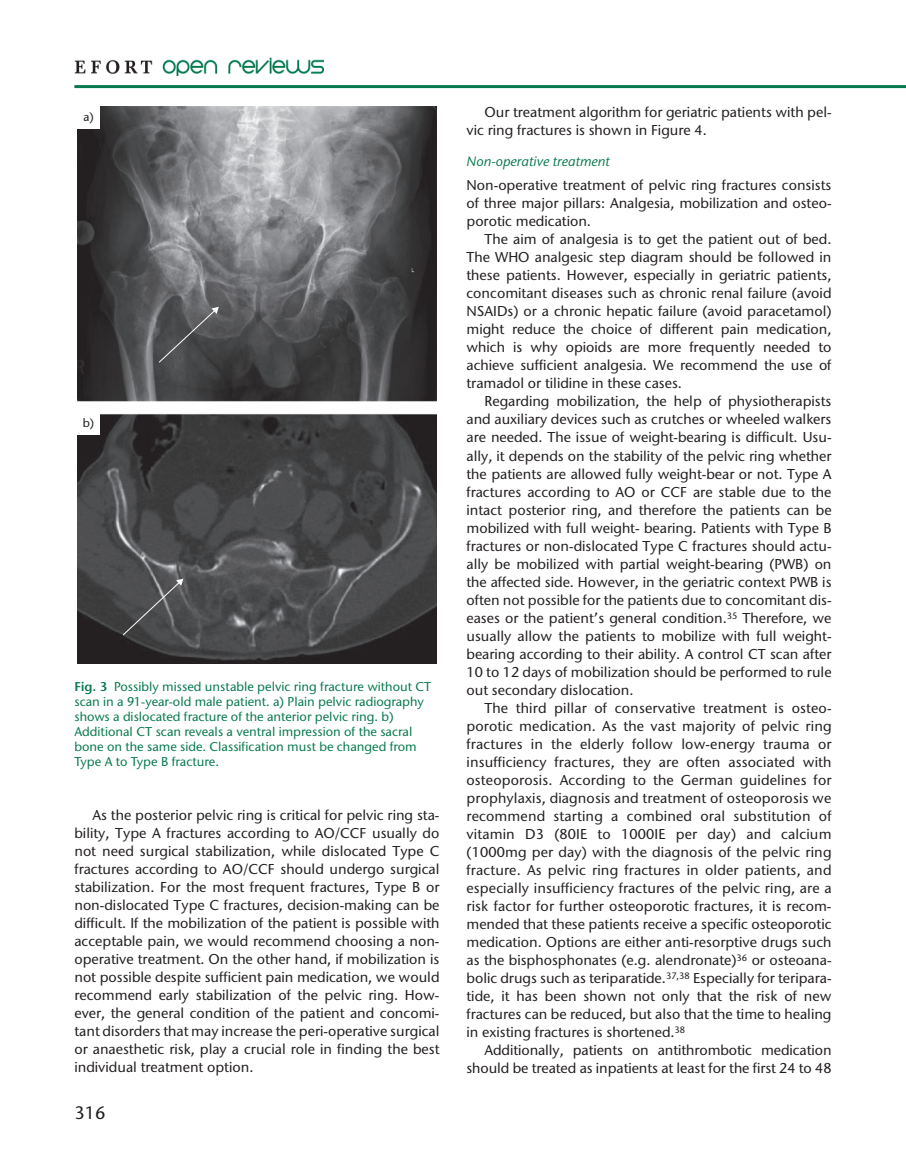
<style>
.page{position:relative;width:906px;height:1170px;background:#fff}
.page>*{position:absolute;margin:0;border:0;box-sizing:border-box;transform-origin:0 0}
.t1{font:500 18px "Stone Sans ITC Pro";color:#231f20}
.t2{font:500 14.25px/18px "Stone Sans ITC Pro";color:#231f20;text-align:justify}
.t3{font:italic 500 13.5px "Stone Sans ITC Pro";color:#077a4e}
.t4{font:500 12.75px/15px "Stone Sans ITC Pro";color:#077a4e}
.t5{font:500 12px "Stone Sans Std";color:#231f20}
.s1{font-weight:600}
</style>
<div class="page">
<img style="left:74px;top:57px;width:250px;height:19px">
<hr style="left:74px;top:85px;width:832px;height:3px;background:#077a4e">
<img style="left:77px;top:106px;width:360px;height:558px">
<div style="left:77px;top:106px;width:23px;height:23px;background:#fff"></div>
<div style="left:77px;top:412px;width:23px;height:23px;background:#fff"></div>
<svg style="left:158px;top:307px;width:61px;height:56px;background:#535455"></svg>
<svg style="left:122px;top:578px;width:61px;height:58px;background:#535455"></svg>
<p class="t5" style="left:83px;top:110px;width:12px">a)</p>
<p class="t5" style="left:83px;top:415px;width:13px">b)</p>
<p class="t4" style="left:74px;top:679px;width:358px"><span class="s1">Fig. 3</span> Possibly missed unstable pelvic ring fracture without CT scan in a 91-year-old male patient. a) Plain pelvic radiography shows a dislocated fracture of the anterior pelvic ring. b)<br>Additional CT scan reveals a ventral impression of the sacral bone on the same side. Classification must be changed from Type A to Type B fracture.</p>
<p class="t2" style="left:74px;top:806px;width:366px;text-indent:18px">As the posterior pelvic ring is critical for pelvic ring sta&shy;bility, Type A fractures according to AO/CCF usually do not need surgical stabilization, while dislocated Type C fractures according to AO/CCF should undergo surgical stabilization. For the most frequent fractures, Type B or non-dislocated Type C fractures, decision-making can be difficult. If the mobilization of the patient is possible with acceptable pain, we would recommend choosing a non&shy;operative treatment. On the other hand, if mobilization is not possible despite sufficient pain medication, we would recommend early stabilization of the pelvic ring. How&shy;ever, the general condition of the patient and concomi&shy;tant disorders that may increase the peri-operative surgical or anaesthetic risk, play a crucial role in finding the best individual treatment option.</p>
<p class="t1" style="left:74px;top:1101px;width:32px">316</p>
<p class="t2" style="left:466px;top:103px;width:366px;text-indent:18px">Our treatment algorithm for geriatric patients with pel&shy;vic ring fractures is shown in Figure 4.</p>
<p class="t3" style="left:466px;top:153px;width:145px">Non-operative treatment</p>
<p class="t2" style="left:466px;top:176px;width:366px">N on-operative treatment of pelvic ring fractures consists of three major pillars: Analgesia, mobilization and osteo&shy;porotic medication.</p>
<p class="t2" style="left:466px;top:230px;width:366px;text-indent:18px">The aim of analgesia is to get the patient out of bed.<br>The WHO analgesic step diagram should be followed in these patients. However, especially in geriatric patients, concomitant diseases such as chronic renal failure (avoid N SAIDs) or a chronic hepatic failure (avoid paracetamol) might reduce the choice of different pain medication, which is why opioids are more frequently needed to achieve sufficient analgesia. We recommend the use of tramadol or tilidine in these cases.</p>
<p class="t2" style="left:466px;top:392px;width:366px;text-indent:18px">Regarding mobilization, the help of physiotherapists and auxiliary devices such as crutches or wheeled walkers are needed. The issue of weight-bearing is difficult. Usu&shy;ally, it depends on the stability of the pelvic ring whether the patients are allowed fully weight-bear or not. Type A fractures according to AO or CCF are stable due to the intact posterior ring, and therefore the patients can be mobilized with full weight- bearing. Patients with Type B fractures or non-dislocated Type C fractures should actu&shy;ally be mobilized with partial weight-bearing (PWB) on the affected side. However, in the geriatric context PWB is often not possible for the patients due to concomitant dis&shy;eases or the patient’s general condition.<sup>35</sup> Therefore, we usually allow the patients to mobilize with full weight&shy;bearing according to their ability. A control CT scan after 10 to 12 days of mobilization should be performed to rule out secondary dislocation.</p>
<p class="t2" style="left:466px;top:698px;width:366px;text-indent:18px">The third pillar of conservative treatment is osteo&shy;porotic medication. As the vast majority of pelvic ring fractures in the elderly follow low-energy trauma or insufficiency fractures, they are often associated with osteoporosis. According to the German guidelines for prophylaxis, diagnosis and treatment of osteoporosis we recommend starting a combined oral substitution of vitamin D3 (80IE to 1000IE per day) and calcium (1000mg per day) with the diagnosis of the pelvic ring fracture. As pelvic ring fractures in older patients, and especially insufficiency fractures of the pelvic ring, are a risk factor for further osteoporotic fractures, it is recom&shy;mended that these patients receive a specific osteoporotic medication. Options are either anti-resorptive drugs such as the bisphosphonates (e.g. alendronate)<sup>36</sup> or osteoana&shy;bolic drugs such as teriparatide.<sup>37,38</sup> Especially for teripara&shy;tide, it has been shown not only that the risk of new fractures can be reduced, but also that the time to healing in existing fractures is shortened.<sup>38</sup></p>
<p class="t2" style="left:466px;top:1040px;width:366px;text-align:right">Additionally, patients on antithrombotic medication should be treated as inpatients at least for the first 24 to 48</p>
</div>
